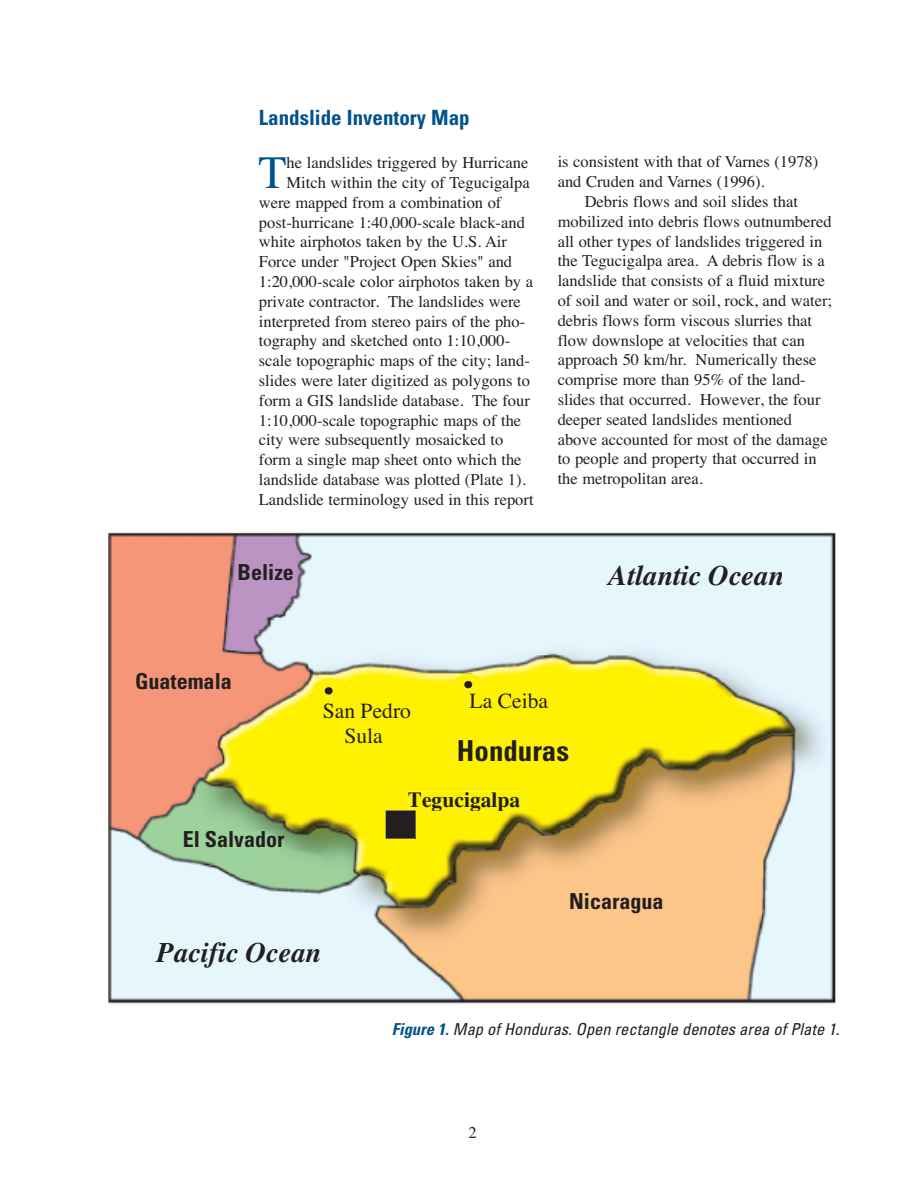
<style>
.page{position:relative;width:918px;height:1188px;background:#fff}
.page>*{position:absolute;margin:0;border:0;box-sizing:border-box;transform-origin:0 0}
.t1{font:46.35px "Times";color:#00538d}
.t2{font:700 condensed 28.8px "Univers";color:#231f20}
.t3{font:italic 700 28.35px "Times";color:#231f20}
.t4{font:700 condensed 22.05px "Univers";color:#231f20}
.t5{font:21.6px/25.5px "Times";color:#231f20;text-align:center}
.t6{font:700 21.6px "Times";color:#231f20}
.t7{font:700 condensed 21px "Univers";color:#00538d}
.t8{font:16.5px/19.8px "Times";color:#231f20}
.t9{font:italic condensed 16.5px "Univers";color:#231f20}
.s1{font-weight:700;color:#00538d}
</style>
<div class="page">
<img style="left:108px;top:533px;width:728px;height:471px">
<div style="left:156px;top:942px;width:163px;height:25px;background:#e6f6fd"></div>
<div style="left:606px;top:565px;width:176px;height:20px;background:#e6f6fd"></div>
<div style="left:136px;top:673px;width:95px;height:16px;background:#f69679"></div>
<img style="left:184px;top:831px;width:100px;height:16px">
<img style="left:470px;top:693px;width:78px;height:15px">
<div style="left:408px;top:792px;width:112px;height:19px;background:#fff200"></div>
<img style="left:324px;top:703px;width:86px;height:15px">
<img style="left:323px;top:729px;width:60px;height:15px">
<img style="left:239px;top:564px;width:54px;height:16px">
<div style="left:571px;top:893px;width:91px;height:20px;background:#fdc689"></div>
<div style="left:459px;top:740px;width:109px;height:21px;background:#fff200"></div>
<svg style="left:313px;top:678px;width:38px;height:19px"></svg>
<svg style="left:454px;top:674px;width:30px;height:15px"></svg>
<div style="left:325px;top:687px;width:8px;height:8px;background:#231f20;border-radius:50%"></div>
<div style="left:464px;top:681px;width:8px;height:7px;background:#231f20;border-radius:50%"></div>
<svg style="left:386px;top:811px;width:30px;height:28px"></svg>
<p class="t7" style="left:259px;top:109px;width:212px">Landslide Inventory Map</p>
<h1 class="t1" style="left:258px;top:156px;width:30px">T</h1>
<p class="t8" style="left:287px;top:154px;width:243px">he landslides triggered by Hurricane</p>
<p class="t8" style="left:287px;top:174px;width:245px">Mitch within the city of Tegucigalpa</p>
<p class="t8" style="left:259px;top:194px;width:244px">were mapped from a combination of</p>
<p class="t8" style="left:259px;top:214px;width:268px">post-hurricane 1:40,000-scale black-and</p>
<p class="t8" style="left:259px;top:234px;width:250px">white airphotos taken by the U.S. Air</p>
<p class="t8" style="left:259px;top:253px;width:255px">Force under "Project Open Skies" and</p>
<p class="t8" style="left:259px;top:273px;width:276px">1:20,000-scale color airphotos taken by a</p>
<p class="t8" style="left:259px;top:293px;width:264px">private contractor. The landslides were</p>
<p class="t8" style="left:259px;top:313px;width:268px">interpreted from stereo pairs of the pho-</p>
<p class="t8" style="left:259px;top:333px;width:253px">tography and sketched onto 1:10,000-</p>
<p class="t8" style="left:259px;top:352px;width:272px">scale topographic maps of the city; land-</p>
<p class="t8" style="left:259px;top:372px;width:273px">slides were later digitized as polygons to</p>
<p class="t8" style="left:259px;top:392px;width:273px">form a GIS landslide database. The four</p>
<p class="t8" style="left:259px;top:412px;width:264px">1:10,000-scale topographic maps of the</p>
<p class="t8" style="left:259px;top:432px;width:246px">city were subsequently mosaicked to</p>
<p class="t8" style="left:259px;top:451px;width:264px">form a single map sheet onto which the</p>
<p class="t8" style="left:259px;top:471px;width:268px">landslide database was plotted (Plate 1).</p>
<p class="t8" style="left:259px;top:491px;width:276px">Landslide terminology used in this report</p>
<h3 class="t4" style="left:238px;top:564px;width:58px">Belize</h3>
<p class="t8" style="left:558px;top:154px;width:262px">is consistent with that of Varnes (1978) and Cruden and Varnes (1996).</p>
<p class="t8" style="left:558px;top:193px;width:276px;text-indent:27px">Debris flows and soil slides that mobilized into debris flows outnumbered all other types of landslides triggered in the Tegucigalpa area. A debris flow is a landslide that consists of a fluid mixture of soil and water or soil, rock, and water; debris flows form viscous slurries that flow downslope at velocities that can approach 50 km/hr. Numerically these comprise more than 95% of the land&shy;slides that occurred. However, the four deeper seated landslides mentioned above accounted for most of the damage to people and property that occurred in the metropolitan area.</p>
<h3 class="t3" style="left:608px;top:565px;width:177px">Atlantic Ocean</h3>
<h3 class="t4" style="left:135px;top:673px;width:98px">Guatemala</h3>
<h3 class="t5" style="left:323px;top:700px;width:90px">San Pedro<br>Sula</h3>
<h3 class="t5" style="left:470px;top:690px;width:80px">La Ceiba</h3>
<h2 class="t2" style="left:457px;top:740px;width:114px">Honduras</h2>
<h3 class="t6" style="left:408px;top:791px;width:114px">Tegucigalpa</h3>
<h3 class="t4" style="left:183px;top:831px;width:103px">El Salvador</h3>
<h3 class="t3" style="left:157px;top:942px;width:166px">Pacific Ocean</h3>
<h3 class="t4" style="left:569px;top:893px;width:96px">Nicaragua</h3>
<p class="t9" style="left:392px;top:1023px;width:449px"><span class="s1">Figure 1.</span> Map of Honduras. Open rectangle denotes area of Plate 1.</p>
<p class="t8" style="left:468px;top:1124px;width:10px">2</p>
</div>
